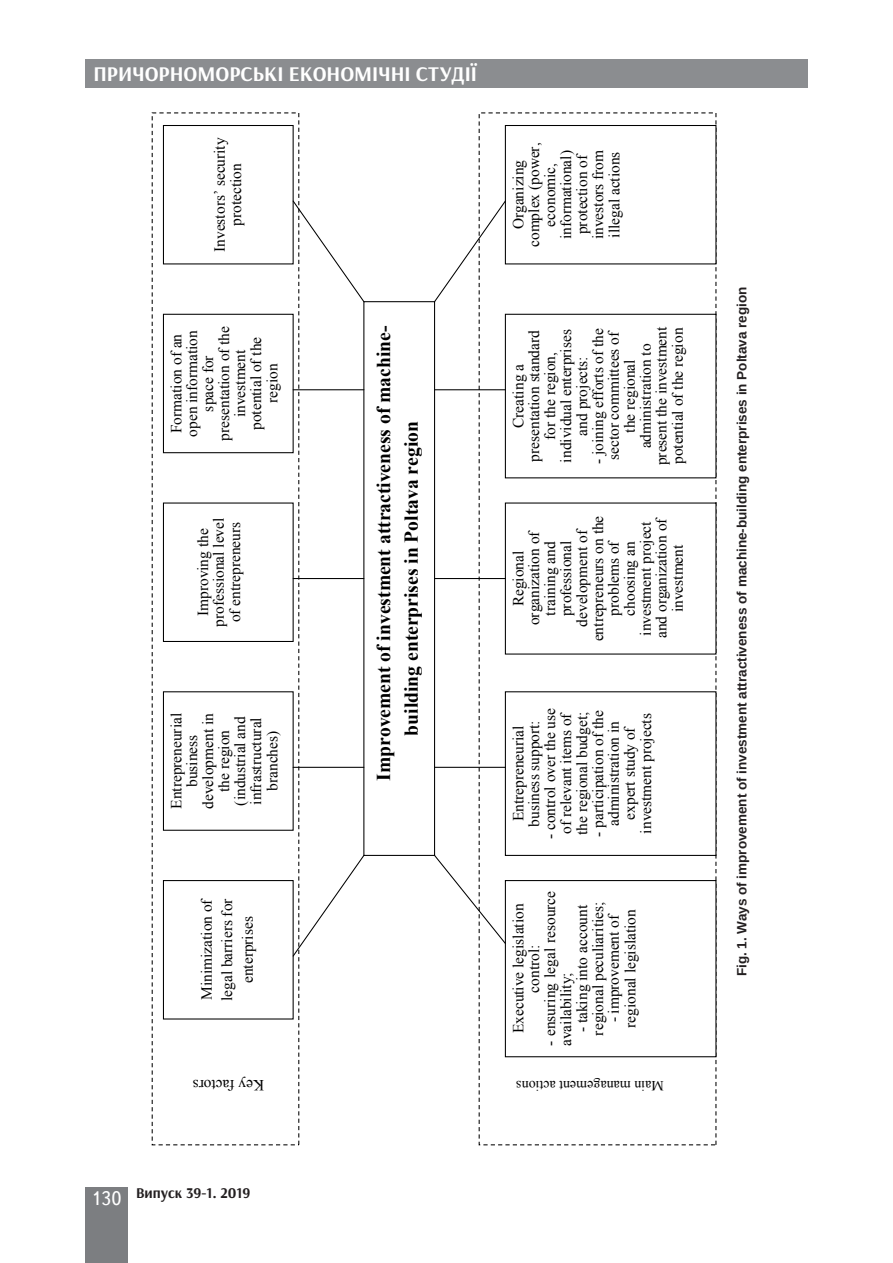
<style>
.page{position:relative;width:893px;height:1263px;background:#fff}
.page>*{position:absolute;margin:0;border:0;box-sizing:border-box;transform-origin:0 0}
.t1{font:700 21px "Arsenal";color:#fff}
.t2{font:700 19.65px/27.8px "Times New Roman";color:#000}
.t3{font:15.45px/16px "Times New Roman";color:#000;text-align:center}
.t4{font:700 15px "Arsenal";color:#231f20}
.t5{font:13.95px "Times New Roman";color:#000}
.Рисунок{font:700 13.5px "Arimo";color:#231f20}
.s1{font-family:"Ukrainian Text";font-weight:400;font-size:19.5px;color:#fff}
</style>
<div class="page">
<div style="left:85px;top:59px;width:723px;height:29px;background:#8b8d90"></div>
<div style="left:85px;top:1186px;width:43px;height:76px;background:#7c7e81"></div>
<div style="left:163px;top:880px;width:131px;height:139px;border:1px solid #000"></div>
<div style="left:163px;top:691px;width:131px;height:140px;border:1px solid #000"></div>
<div style="left:163px;top:502px;width:131px;height:140px;border:1px solid #000"></div>
<div style="left:163px;top:314px;width:131px;height:139px;border:1px solid #000"></div>
<div style="left:163px;top:125px;width:131px;height:139px;border:1px solid #000"></div>
<div style="left:505px;top:880px;width:211px;height:177px;border:1px solid #000"></div>
<div style="left:505px;top:691px;width:211px;height:165px;border:1px solid #000"></div>
<div style="left:505px;top:314px;width:211px;height:164px;border:1px solid #000"></div>
<div style="left:505px;top:125px;width:211px;height:139px;border:1px solid #000"></div>
<div style="left:363px;top:301px;width:72px;height:555px;border:1px solid #000"></div>
<svg style="left:433px;top:854px;width:74px;height:91px"></svg>
<hr style="left:435px;top:767px;width:70px;height:1px;background:#000">
<hr style="left:435px;top:578px;width:70px;height:1px;background:#000">
<hr style="left:435px;top:389px;width:70px;height:1px;background:#000">
<svg style="left:433px;top:200px;width:74px;height:103px"></svg>
<svg style="left:292px;top:854px;width:73px;height:103px"></svg>
<svg style="left:292px;top:200px;width:73px;height:103px"></svg>
<hr style="left:293px;top:767px;width:71px;height:1px;background:#000">
<hr style="left:293px;top:578px;width:71px;height:1px;background:#000">
<hr style="left:293px;top:389px;width:71px;height:1px;background:#000">
<h1 class="t1" style="left:94px;top:61px;width:385px">ПРИЧОРНОМОРСЬКІ ЕКОНОМІЧНІ СТУДІЇ</h1>
<p class="t3" style="left:211px;top:252px;width:116px;line-height:16.5px;rotate:-90deg">Investors’ security protection</p>
<p class="t3" style="left:168px;top:441px;width:116px;rotate:-90deg">Formation of an open information space for presentation of the investment potential of the region</p>
<p class="t3" style="left:195px;top:627px;width:111px;rotate:-90deg">Improving the professional level of entrepreneurs</p>
<p class="t3" style="left:168px;top:809px;width:97px;rotate:-90deg">Entrepreneurial business development in the region (industrial and infrastructural branches)</p>
<p class="t3" style="left:196px;top:1001px;width:105px;line-height:20.4px;rotate:-90deg">Minimization of legal barriers for enterprises</p>
<p class="t2" style="left:369px;top:736px;width:412px;text-indent:-45px;rotate:-90deg">Improvement of investment attractiveness of machine&shy;building enterprises in Poltava region</p>
<p class="t3" style="left:510px;top:247px;width:106px;rotate:-90deg">Organizing complex (power, economic, informational) protection of investors from illegal actions</p>
<p class="t3" style="left:510px;top:462px;width:135px;rotate:-90deg">Creating a presentation standard for the region, individual enterprises and projects:</p>
<p class="t3" style="left:590px;top:465px;width:140px;rotate:-90deg">- joining efforts of the sector committees of the regional administration to present the investment potential of the region</p>
<p class="t3" style="left:510px;top:641px;width:127px;rotate:-90deg">Regional organization of training and professional development of entrepreneurs on the problems of choosing an investment project and organization of investment</p>
<p class="t3" style="left:542px;top:839px;width:132px;text-align:left;rotate:-90deg">- control over the use of relevant items of the regional budget;</p>
<p class="t3" style="left:590px;top:837px;width:128px;rotate:-90deg">- participation of the administration in expert study of investment projects</p>
<p class="t3" style="left:510px;top:827px;width:108px;rotate:-90deg">Entrepreneurial business support:</p>
<p class="t3" style="left:542px;top:1046px;width:157px;text-align:left;rotate:-90deg">- ensuring legal resource availability;</p>
<p class="t3" style="left:574px;top:1035px;width:135px;text-align:left;rotate:-90deg">- taking into account regional peculiarities;</p>
<p class="t3" style="left:605px;top:1028px;width:120px;line-height:16.5px;rotate:-90deg">- improvement of regional legislation</p>
<p class="t3" style="left:510px;top:1033px;width:131px;rotate:-90deg">Executive legislation control:</p>
<p class="t3" style="left:264px;top:1093px;width:73px;rotate:-180deg">Key factors</p>
<p class="t5" style="left:664px;top:1095px;width:149px;rotate:-180deg">Main management actions</p>
<p class="t4" style="left:91px;top:1183px;width:161px"><span class="s1">130</span> Випуск 39-1. 2019</p>
<p class="Рисунок" style="left:732px;top:976px;width:691px;rotate:-90deg">Fig. 1. Ways of improvement of investment attractiveness of machine-building enterprises in Poltava region</p>
</div>
